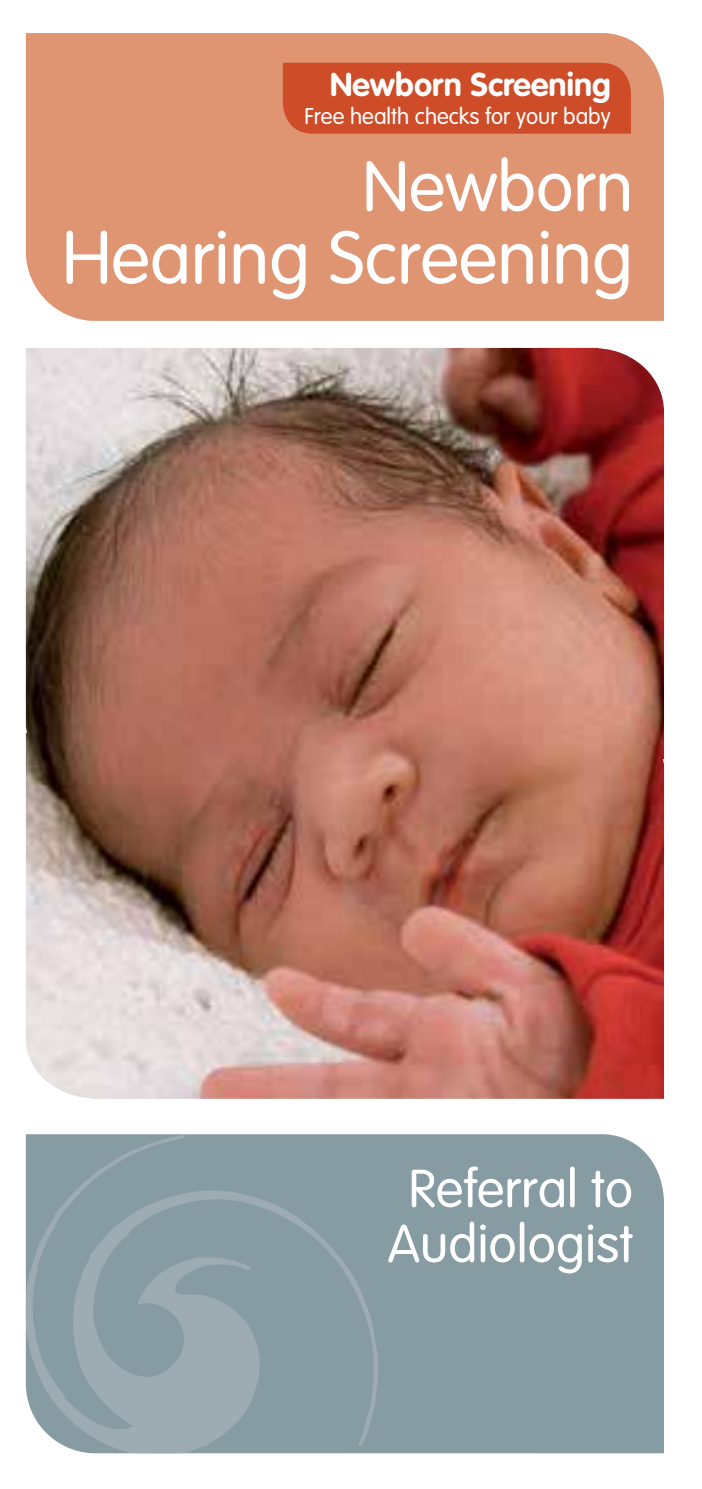
<style>
.page{position:relative;width:702px;height:1489px;background:#fff}
.page>*{position:absolute;margin:0;border:0;box-sizing:border-box;transform-origin:0 0}
.t1{font:300 73.5px "VAG Rounded";color:#fff}
.t2{font:300 69.5px "VAG Rounded";color:#fff}
.t3{font:300 52.5px/55px "VAG Rounded";color:#fff;text-align:center}
.t4{font:700 32.5px "VAG Rounded";color:#fff}
.t5{font:300 22.5px "VAG Rounded";color:#fff}
</style>
<div class="page">
<img style="left:26px;top:348px;width:638px;height:750px">
<div style="left:378px;top:1134px;width:286px;height:319px;background:#869ba2"></div>
<svg style="left:26px;top:1134px;width:352px;height:319px;background:#8ca0a6"></svg>
<div style="left:26px;top:33px;width:638px;height:288px;background:#e09572"></div>
<div style="left:283px;top:63px;width:348px;height:71px;background:#ce4c27"></div>
<h3 class="t4" style="left:330px;top:66px;width:282px">Newborn Screening</h3>
<p class="t5" style="left:304px;top:103px;width:308px">Free health checks for your baby</p>
<h2 class="t2" style="left:362px;top:147px;width:272px">Newborn</h2>
<h1 class="t1" style="left:62px;top:216px;width:572px">Hearing Screening</h1>
<h3 class="t3" style="left:388px;top:1160px;width:247px">Referral to<br>Audiologist</h3>
</div>
